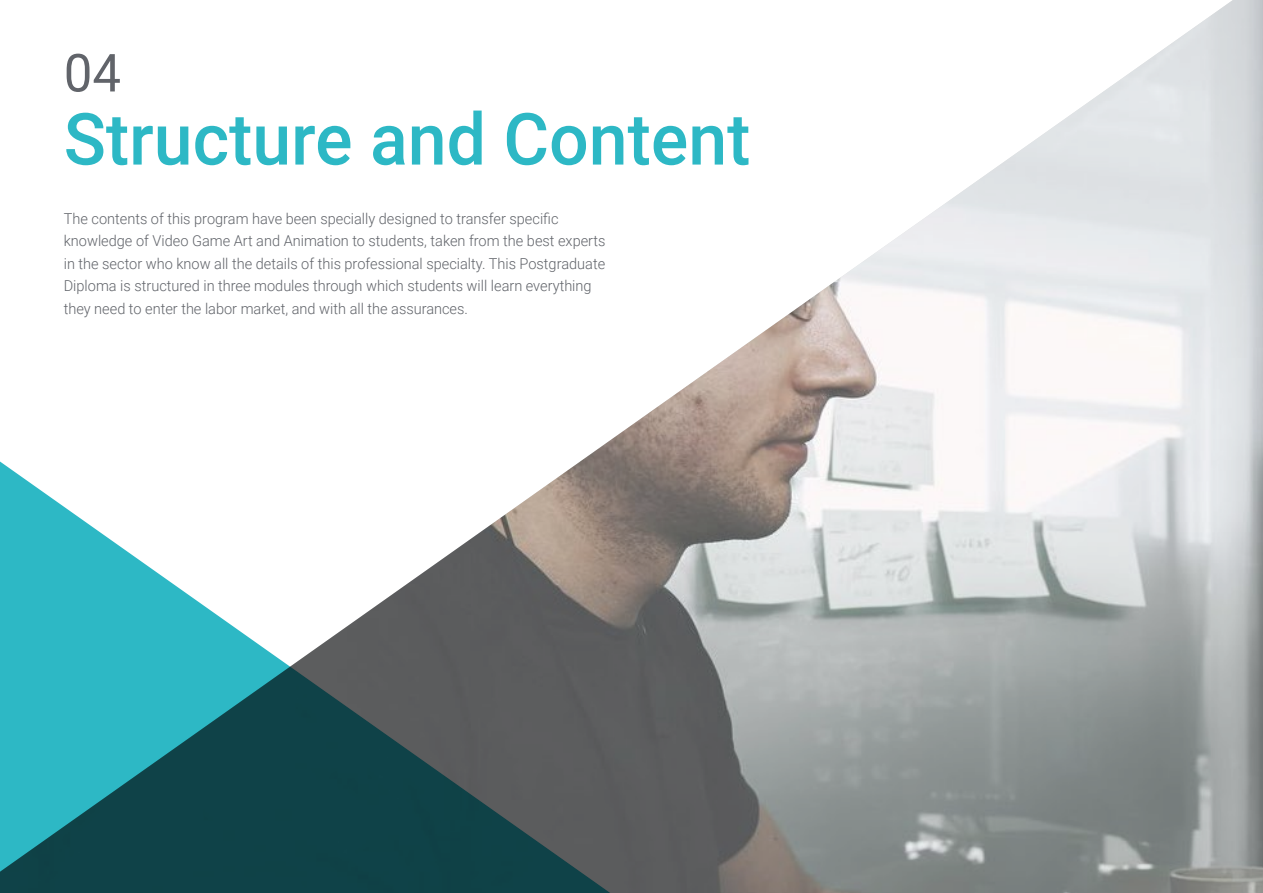
<style>
.page{position:relative;width:1263px;height:893px;background:#fff}
.page>*{position:absolute;margin:0;border:0;box-sizing:border-box;transform-origin:0 0}
.t1{font:500 72px "Roboto";color:#2db8c5}
.t2{font:52.5px "Roboto";color:#61646a}
.t3{font:300 15px/22.5px "Roboto";color:#61646a}
</style>
<div class="page">
<img style="left:602px;top:0;width:661px;height:893px">
<svg style="left:0;top:446px;width:640px;height:447px"></svg>
<h2 class="t2" style="left:64px;top:36px;width:59px">04</h2>
<h1 class="t1" style="left:64px;top:89px;width:688px">Structure and Content</h1>
<p class="t3" style="left:64px;top:207px;width:543px">The contents of this program have been specially designed to transfer specific knowledge of Video Game Art and Animation to students, taken from the best experts in the sector who know all the details of this professional specialty. This Postgraduate Diploma is structured in three modules through which students will learn everything they need to enter the labor market, and with all the assurances.</p>
</div>
